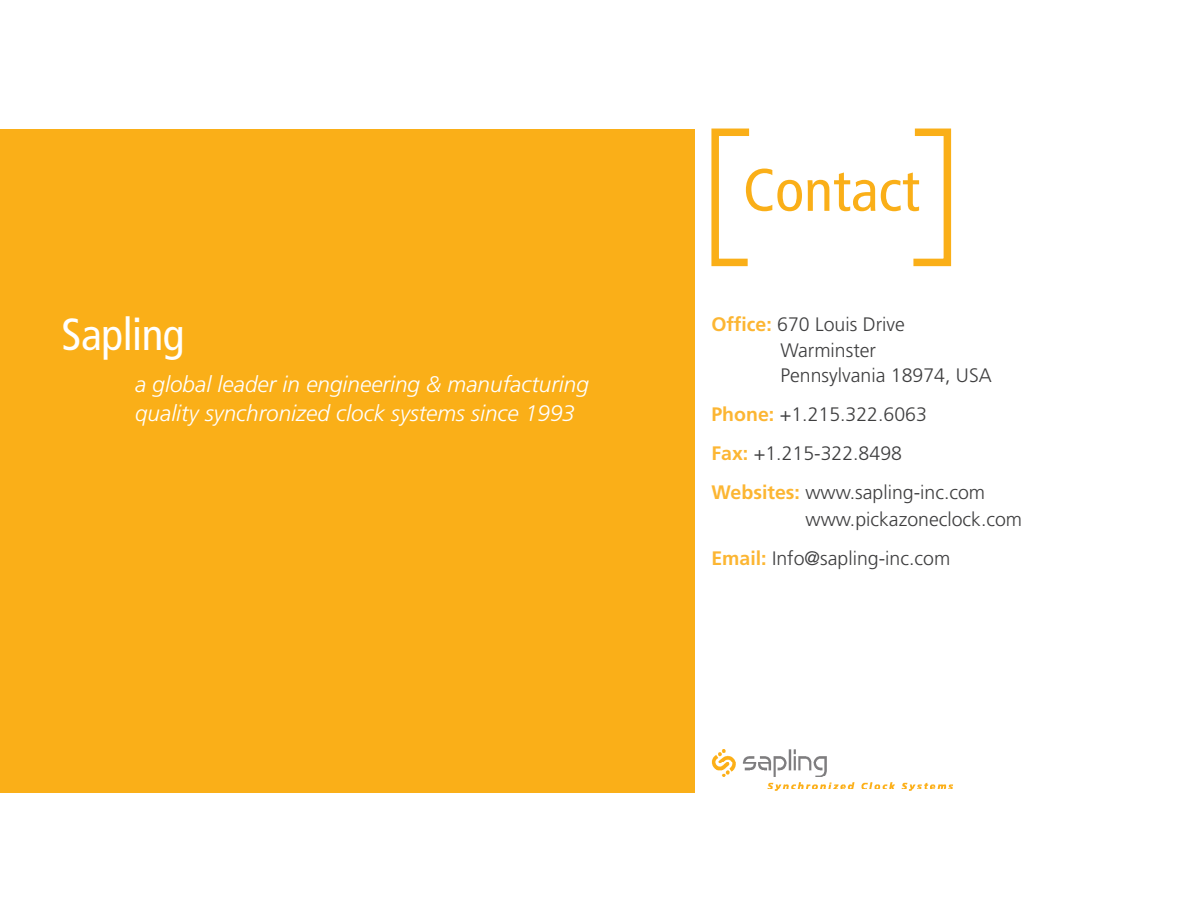
<style>
.page{position:relative;width:1188px;height:918px;background:#fff}
.page>*{position:absolute;margin:0;border:0;box-sizing:border-box;transform-origin:0 0}
.t1{font:condensed 60px "Frutiger LT Std";color:#faaf18}
.t2{font:condensed 45px "Frutiger LT Std";letter-spacing:-.01em;color:#fff}
.t3{font:italic 300 22.5px/28.5px "Frutiger LT Std";color:#fff}
.t4{font:300 19.5px/39px "Frutiger LT Std";color:#3e3e3f}
.s1{font-weight:700;color:#fcb633}
</style>
<div class="page">
<div style="left:0;top:129px;width:694px;height:664px;background:#faaf18"></div>
<svg style="left:711px;top:128px;width:39px;height:139px"></svg>
<svg style="left:913px;top:128px;width:39px;height:139px"></svg>
<img style="left:711px;top:749px;width:243px;height:42px">
<h2 class="t2" style="left:62px;top:308px;width:125px">Sapling</h2>
<p class="t3" style="left:135px;top:370px;width:455px">a global leader in engineering &amp; manufacturing quality synchronized clock systems since 1993</p>
<h1 class="t1" style="left:743px;top:155px;width:178px">Contact</h1>
<p class="t4" style="left:780px;top:312px;width:213px;line-height:25.5px;text-indent:-69px"><span class="s1">Office:</span> 670 Louis Drive<br>Warminster<br>Pennsylvania 18974, USA</p>
<p class="t4" style="left:711px;top:395px;width:275px"><span class="s1">Phone:</span> +1.215.322.6063<br><span class="s1">Fax:</span> +1.215-322.8498<br><span class="s1">Websites:</span> www.sapling-inc.com</p>
<p class="t4" style="left:711px;top:500px;width:312px;text-indent:94px">www.pickazoneclock.com<br><span class="s1">Email:</span> Info@sapling-inc.com</p>
</div>
